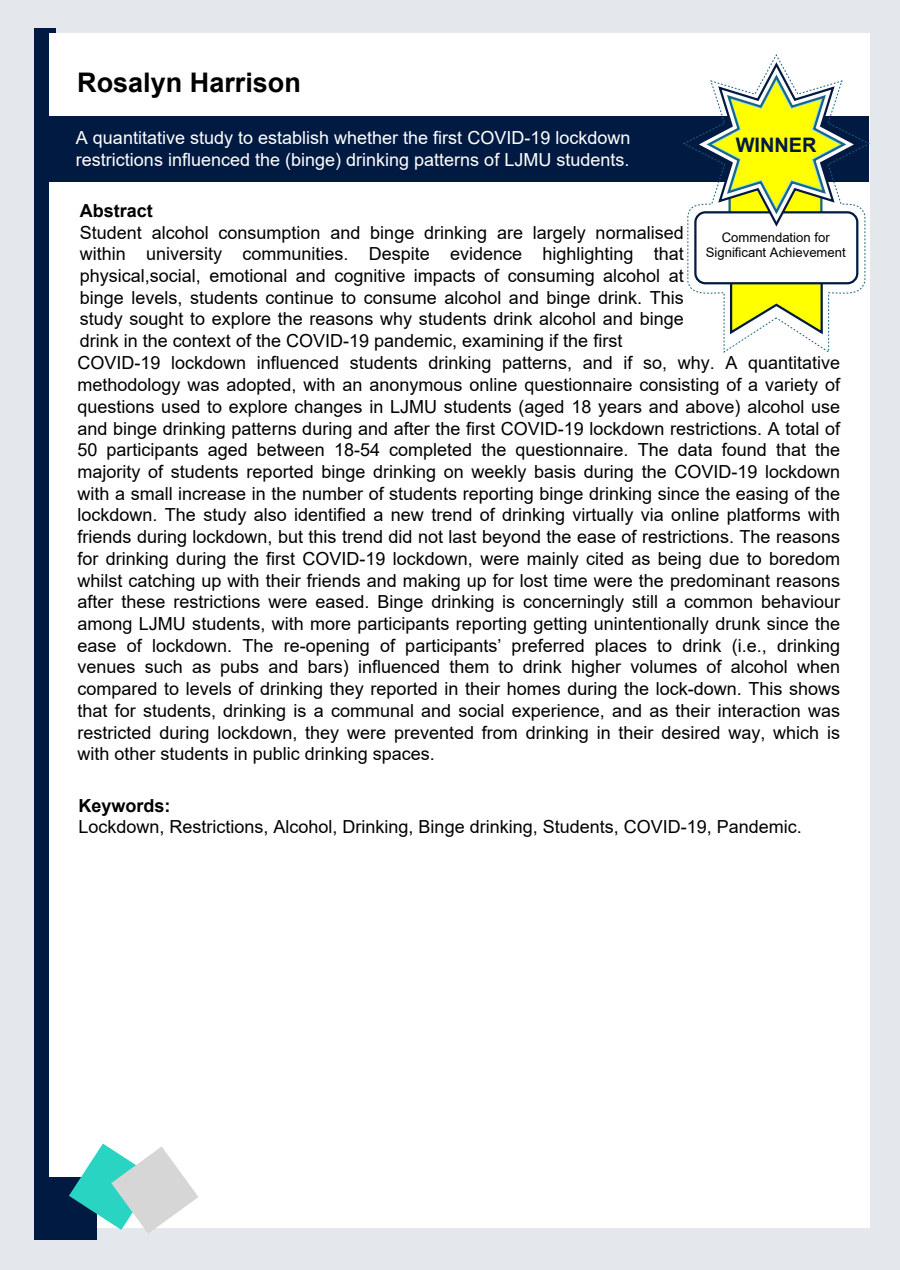
<style>
.page{position:relative;width:900px;height:1270px;background:#e4e7eb}
.page>*{position:absolute;margin:0;border:0;box-sizing:border-box;transform-origin:0 0}
.t1{font:700 27px "Arial";color:#000}
.t2{font:700 19.95px "Arial";color:#011a42}
.t3{font:18px/21.8px "Arial";color:#000}
.t4{font:18px/21.6px "Arial";color:#fff}
.t5{font:700 18px "Arial";color:#000}
.t6{font:13.05px/15px "Arial";color:#000;text-align:center}
</style>
<div class="page">
<div style="left:35px;top:29px;width:21px;height:1170px;background:#011a42"></div>
<div style="left:50px;top:33px;width:820px;height:1194px;background:#fff"></div>
<div style="left:35px;top:1177px;width:62px;height:62px;background:#011a42"></div>
<svg style="left:69px;top:1143px;width:129px;height:90px"></svg>
<div style="left:43px;top:116px;width:825px;height:66px;background:#011a42"></div>
<svg style="left:683px;top:54px;width:187px;height:299px"></svg>
<svg style="left:729px;top:284px;width:95px;height:52px"></svg>
<div style="left:694px;top:211px;width:164px;height:73px;background:#fff;border:2px solid #011a42;border-radius:10px"></div>
<svg style="left:691px;top:62px;width:170px;height:167px"></svg>
<h1 class="t1" style="left:77px;top:63px;width:225px">Rosalyn Harrison</h1>
<p class="t4" style="left:76px;top:127px;width:556px">A quantitative study to establish whether the first COVID-19 lockdown restrictions influenced the (binge) drinking patterns of LJMU students.</p>
<p class="t5" style="left:80px;top:198px;width:75px">Abstract</p>
<p class="t3" style="left:77px;top:221px;width:764px">Student alcohol consumption and binge drinking are largely normalised<br>within university communities. Despite evidence highlighting that<br>physical,social, emotional and cognitive impacts of consuming alcohol at<br>binge levels, students continue to consume alcohol and binge drink. This<br>study sought to explore the reasons why students drink alcohol and binge<br>drink in the context of the COVID-19 pandemic, examining if the first<br>COVID-19 lockdown influenced students drinking patterns, and if so, why. A quantitative methodology was adopted, with an anonymous online questionnaire consisting of a variety of questions used to explore changes in LJMU students (aged 18 years and above) alcohol use and binge drinking patterns during and after the first COVID-19 lockdown restrictions. A total of 50 participants aged between 18-54 completed the questionnaire. The data found that the majority of students reported binge drinking on weekly basis during the COVID-19 lockdown with a small increase in the number of students reporting binge drinking since the easing of the lockdown. The study also identified a new trend of drinking virtually via online platforms with friends during lockdown, but this trend did not last beyond the ease of restrictions. The reasons for drinking during the first COVID-19 lockdown, were mainly cited as being due to boredom whilst catching up with their friends and making up for lost time were the predominant reasons after these restrictions were eased. Binge drinking is concerningly still a common behaviour among LJMU students, with more participants reporting getting unintentionally drunk since the ease of lockdown. The re-opening of participants’ preferred places to drink (i.e., drinking venues such as pubs and bars) influenced them to drink higher volumes of alcohol when compared to levels of drinking they reported in their homes during the lock-down. This shows that for students, drinking is a communal and social experience, and as their interaction was restricted during lockdown, they were prevented from drinking in their desired way, which is with other students in public drinking spaces.</p>
<p class="t5" style="left:78px;top:792px;width:94px">Keywords:</p>
<p class="t3" style="left:78px;top:816px;width:725px">Lockdown, Restrictions, Alcohol, Drinking, Binge drinking, Students, COVID-19, Pandemic.</p>
<p class="t2" style="left:735px;top:137px;width:82px">WINNER</p>
<p class="t6" style="left:705px;top:230px;width:142px">Commendation for<br>Significant Achievement</p>
</div>
